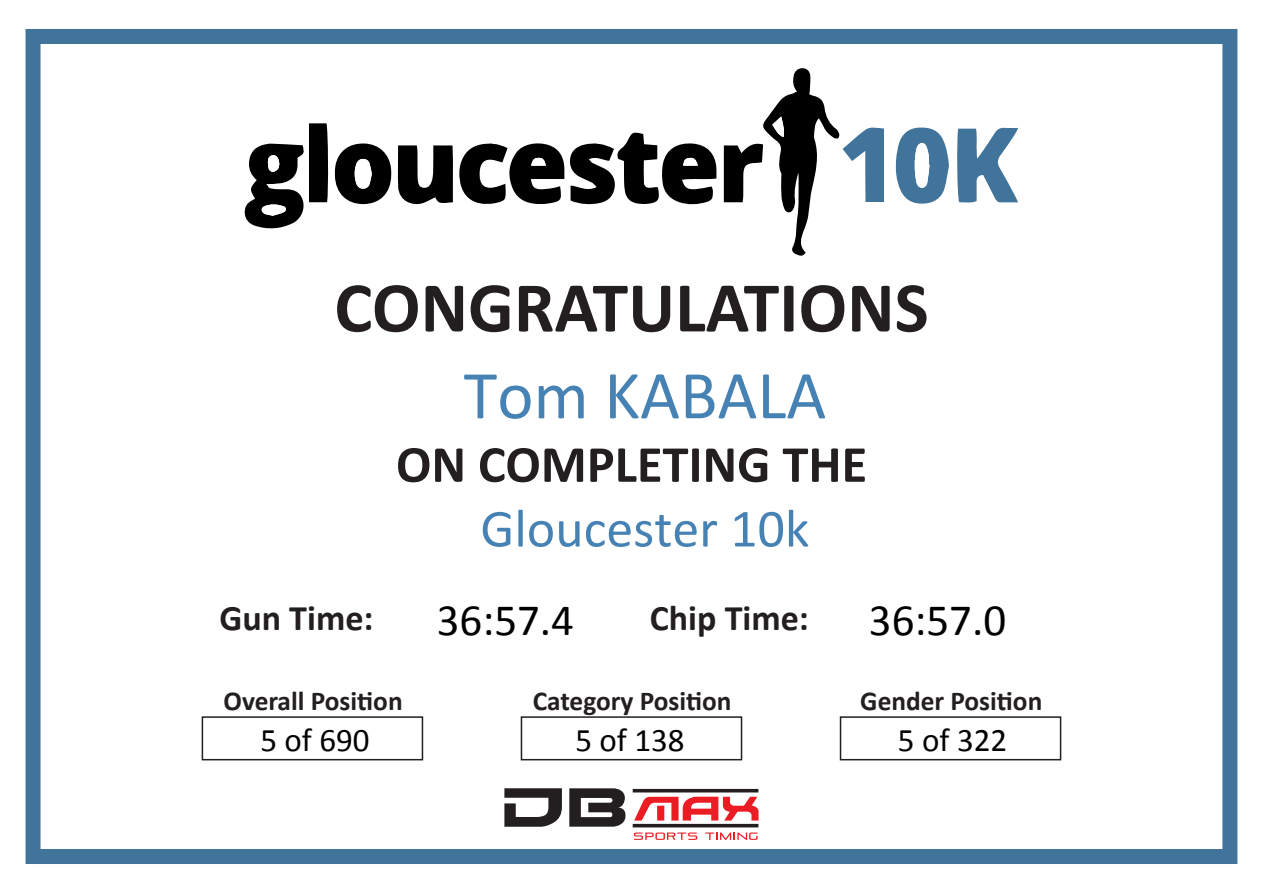
<style>
.page{position:relative;width:1263px;height:893px;background:#fff}
.page>*{position:absolute;margin:0;border:0;box-sizing:border-box;transform-origin:0 0}
.t1{font:700 72px "Calibri";color:#231f20}
.t2{font:69px "Calibri";color:#4682b4}
.t3{font:54px "Calibri";color:#4682b4}
.t4{font:700 52.5px "Calibri";color:#231f20}
.t5{font:45px "Calibri";color:#000}
.t6{font:700 36.15px "Calibri";color:#231f20}
.t7{font:33px "Calibri";color:#000}
.t8{font:700 27.3px "Calibri";color:#231f20}
</style>
<div class="page">
<svg style="left:957px;top:128px;width:61px;height:75px"></svg>
<svg style="left:398px;top:145px;width:55px;height:60px"></svg>
<svg style="left:724px;top:68px;width:160px;height:188px"></svg>
<svg style="left:244px;top:123px;width:85px;height:106px"></svg>
<svg style="left:895px;top:127px;width:54px;height:77px"></svg>
<svg style="left:335px;top:143px;width:56px;height:61px"></svg>
<svg style="left:459px;top:132px;width:257px;height:73px"></svg>
<div style="left:26px;top:29px;width:1211px;height:835px;border:15px solid #40749b"></div>
<div style="left:840px;top:716px;width:221px;height:44px;background:#fff;border:2px solid #231f20"></div>
<div style="left:202px;top:716px;width:221px;height:44px;background:#fff;border:2px solid #231f20"></div>
<svg style="left:504px;top:788px;width:58px;height:39px"></svg>
<svg style="left:634px;top:797px;width:124px;height:23px"></svg>
<hr style="left:633px;top:789px;width:125px;height:3px;background:#231f20">
<hr style="left:633px;top:824px;width:125px;height:3px;background:#231f20">
<svg style="left:569px;top:788px;width:57px;height:39px"></svg>
<svg style="left:634px;top:832px;width:63px;height:8px"></svg>
<svg style="left:705px;top:832px;width:53px;height:8px"></svg>
<div style="left:521px;top:716px;width:221px;height:44px;background:#fff;border:2px solid #231f20"></div>
<h1 class="t1" style="left:334px;top:257px;width:596px">CONGRATULATIONS</h1>
<h2 class="t2" style="left:464px;top:353px;width:364px">Tom KABALA</h2>
<h3 class="t4" style="left:396px;top:427px;width:473px">ON COMPLETING THE</h3>
<h3 class="t3" style="left:480px;top:495px;width:330px">Gloucester 10k</h3>
<h3 class="t6" style="left:219px;top:593px;width:156px">Gun Time:</h3>
<h3 class="t6" style="left:650px;top:593px;width:161px">Chip Time:</h3>
<h3 class="t5" style="left:437px;top:593px;width:139px">36:57.4</h3>
<h3 class="t5" style="left:869px;top:593px;width:139px">36:57.0</h3>
<p class="t8" style="left:224px;top:682px;width:181px">Overall Position</p>
<p class="t8" style="left:860px;top:682px;width:184px">Gender Position</p>
<p class="t8" style="left:533px;top:682px;width:200px">Category Position</p>
<p class="t7" style="left:260px;top:720px;width:111px">5 of 690</p>
<p class="t7" style="left:575px;top:720px;width:111px">5 of 138</p>
<p class="t7" style="left:898px;top:720px;width:111px">5 of 322</p>
</div>
